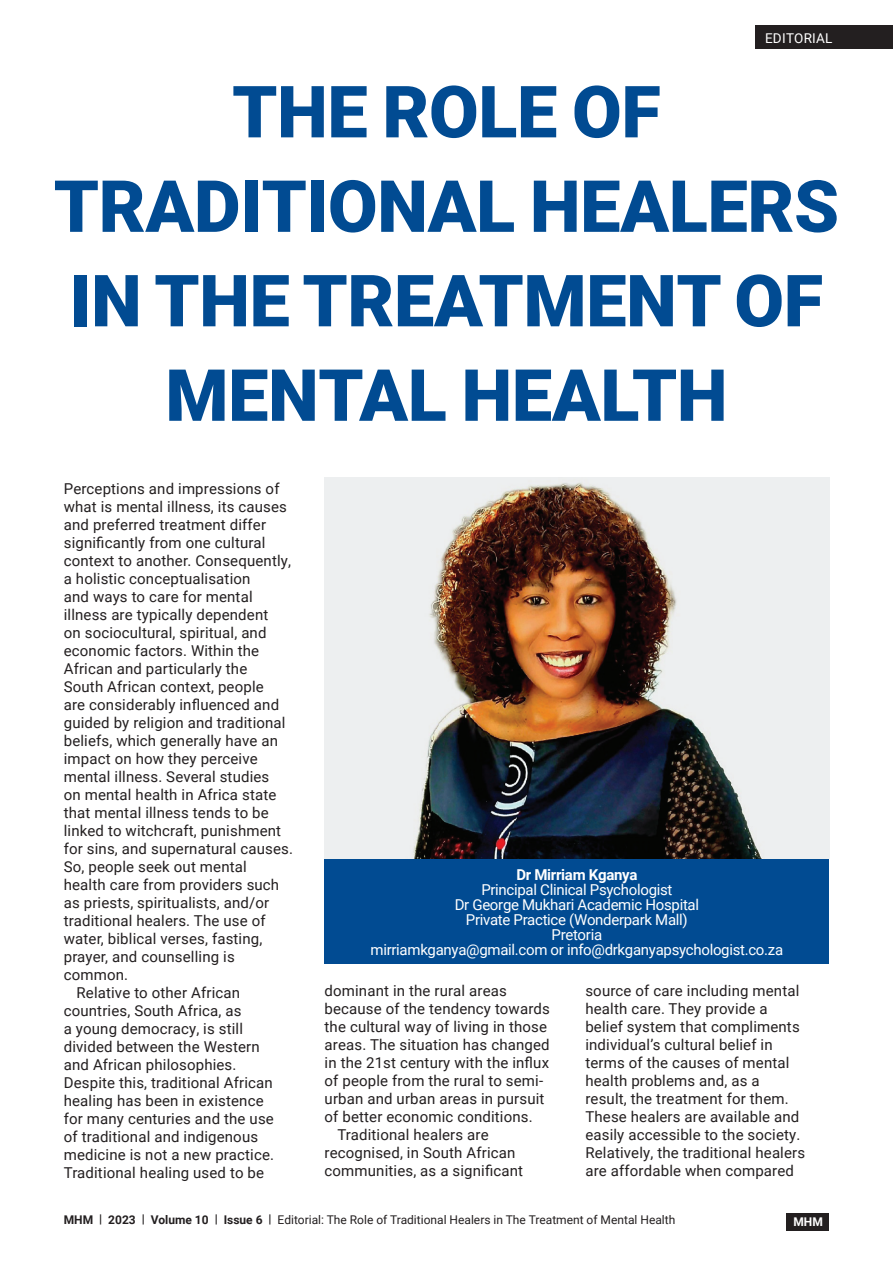
<style>
.page{position:relative;width:893px;height:1263px;background:#fff}
.page>*{position:absolute;margin:0;border:0;box-sizing:border-box;transform-origin:0 0}
.t1{font:900 72px/94.5px "Roboto";letter-spacing:-.005em;color:#014b92;text-align:center}
.t2{font:15px/18px "Roboto";letter-spacing:.01em;color:#231f20}
.t3{font:15px/15px "Roboto";letter-spacing:-.02em;color:#fff;text-align:center}
.t4{font:700 15px "Roboto";letter-spacing:-.02em;color:#fff}
.t5{font:13.5px "Roboto";letter-spacing:.02em;color:#fff}
.t6{font:12px "Roboto";color:#231f20}
.t7{font:700 12px "Roboto";color:#fff}
.s1{font-weight:700}
</style>
<div class="page">
<div style="left:787px;top:1213px;width:42px;height:17px;background:#231f20"></div>
<img style="left:325px;top:478px;width:504px;height:381px">
<div style="left:755px;top:25px;width:138px;height:24px;background:#231f20"></div>
<div style="left:325px;top:859px;width:504px;height:104px;background:#014b92"></div>
<p class="t5" style="left:765px;top:28px;width:69px">EDITORIAL</p>
<h1 class="t1" style="left:54px;top:62px;width:787px">THE ROLE OF<br>TRADITIONAL HEALERS<br>IN THE TREATMENT OF<br>MENTAL HEALTH</h1>
<p class="t2" style="left:64px;top:479px;width:217px">Perceptions and impressions of</p>
<p class="t2" style="left:64px;top:497px;width:225px">what is mental illness, its causes</p>
<p class="t2" style="left:64px;top:515px;width:204px">and preferred treatment differ</p>
<p class="t2" style="left:64px;top:533px;width:203px">significantly from one cultural</p>
<p class="t2" style="left:64px;top:551px;width:229px">context to another. Consequently,</p>
<p class="t2" style="left:64px;top:569px;width:188px">a holistic conceptualisation</p>
<p class="t2" style="left:64px;top:587px;width:190px">and ways to care for mental</p>
<p class="t2" style="left:64px;top:605px;width:206px">illness are typically dependent</p>
<p class="t2" style="left:64px;top:623px;width:204px">on sociocultural, spiritual, and</p>
<p class="t2" style="left:64px;top:641px;width:197px">economic factors. Within the</p>
<p class="t2" style="left:64px;top:659px;width:185px">African and particularly the</p>
<p class="t2" style="left:64px;top:677px;width:201px">South African context, people</p>
<p class="t2" style="left:64px;top:695px;width:217px">are considerably influenced and</p>
<p class="t2" style="left:64px;top:713px;width:223px">guided by religion and traditional</p>
<p class="t2" style="left:64px;top:731px;width:216px">beliefs, which generally have an</p>
<p class="t2" style="left:64px;top:749px;width:195px">impact on how they perceive</p>
<p class="t2" style="left:64px;top:767px;width:207px">mental illness. Several studies</p>
<p class="t2" style="left:64px;top:785px;width:214px">on mental health in Africa state</p>
<p class="t2" style="left:64px;top:803px;width:207px">that mental illness tends to be</p>
<p class="t2" style="left:64px;top:821px;width:219px">linked to witchcraft, punishment</p>
<p class="t2" style="left:64px;top:839px;width:231px">for sins, and supernatural causes.</p>
<p class="t2" style="left:64px;top:857px;width:184px">So, people seek out mental</p>
<p class="t2" style="left:64px;top:875px;width:217px">health care from providers such</p>
<p class="t2" style="left:64px;top:893px;width:207px">as priests, spiritualists, and/or</p>
<p class="t2" style="left:64px;top:911px;width:203px">traditional healers. The use of</p>
<p class="t2" style="left:64px;top:929px;width:200px">water, biblical verses, fasting,</p>
<p class="t2" style="left:64px;top:947px;width:172px">prayer, and counselling is</p>
<p class="t2" style="left:64px;top:965px;width:66px">common.</p>
<p class="t2" style="left:77px;top:983px;width:165px">Relative to other African</p>
<p class="t2" style="left:64px;top:1001px;width:179px">countries, South Africa, as</p>
<p class="t2" style="left:64px;top:1019px;width:181px">a young democracy, is still</p>
<p class="t2" style="left:64px;top:1037px;width:197px">divided between the Western</p>
<p class="t2" style="left:64px;top:1055px;width:174px">and African philosophies.</p>
<p class="t2" style="left:64px;top:1073px;width:211px">Despite this, traditional African</p>
<p class="t2" style="left:64px;top:1091px;width:201px">healing has been in existence</p>
<p class="t2" style="left:64px;top:1109px;width:212px">for many centuries and the use</p>
<p class="t2" style="left:64px;top:1127px;width:196px">of traditional and indigenous</p>
<p class="t2" style="left:64px;top:1145px;width:212px">medicine is not a new practice.</p>
<p class="t2" style="left:64px;top:1163px;width:202px">Traditional healing used to be</p>
<p class="t4" style="left:516px;top:864px;width:123px">Dr Mirriam Kganya</p>
<p class="t3" style="left:371px;top:881px;width:414px">Principal Clinical Psychologist<br>Dr George Mukhari Academic Hospital<br>Private Practice (Wonderpark Mall)<br>Pretoria<br>mirriamkganya@gmail.com or info@drkganyapsychologist.co.za</p>
<p class="t2" style="left:325px;top:981px;width:184px">dominant in the rural areas</p>
<p class="t2" style="left:325px;top:999px;width:227px">because of the tendency towards</p>
<p class="t2" style="left:325px;top:1017px;width:224px">the cultural way of living in those</p>
<p class="t2" style="left:325px;top:1035px;width:227px">areas. The situation has changed</p>
<p class="t2" style="left:325px;top:1053px;width:226px">in the 21st century with the influx</p>
<p class="t2" style="left:325px;top:1071px;width:220px">of people from the rural to semi-</p>
<p class="t2" style="left:325px;top:1089px;width:221px">urban and urban areas in pursuit</p>
<p class="t2" style="left:325px;top:1107px;width:210px">of better economic conditions.</p>
<p class="t2" style="left:337px;top:1125px;width:153px">Traditional healers are</p>
<p class="t2" style="left:325px;top:1143px;width:192px">recognised, in South African</p>
<p class="t2" style="left:325px;top:1161px;width:200px">communities, as a significant</p>
<p class="t2" style="left:585px;top:981px;width:221px">source of care including mental health care. They provide a belief system that compliments individual’s cultural belief in terms of the causes of mental health problems and, as a<br>result, the treatment for them.<br>These healers are available and easily accessible to the society.<br>Relatively, the traditional healers are affordable when compared</p>
<p class="t6" style="left:64px;top:1211px;width:613px"><span class="s1">MHM | 2023 | Volume 10 | Issue 6 |</span> Editorial: The Role of Traditional Healers in The Treatment of Mental Health</p>
<p class="t7" style="left:793px;top:1213px;width:31px">MHM</p>
</div>
